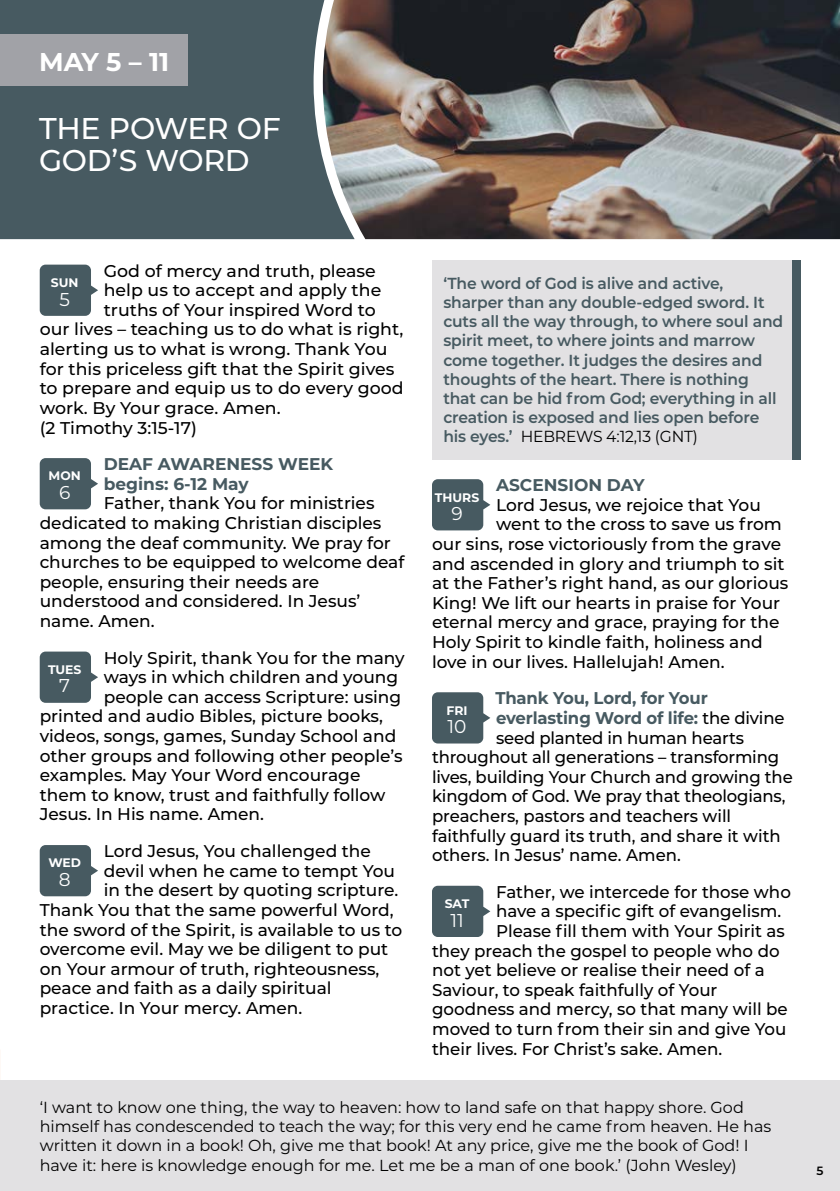
<style>
.page{position:relative;width:840px;height:1191px;background:#fff}
.page>*{position:absolute;margin:0;border:0;box-sizing:border-box;transform-origin:0 0}
.t1{font:500 30px/32px "Montserrat";letter-spacing:-.01em;color:#fff}
.t2{font:700 25.8px "Montserrat";color:#fff}
.t3{font:18.6px "Montserrat";color:#fff}
.t4{font:500 17px/19.6px "Montserrat";color:#000}
.t5{font:700 17px/19.6px "Montserrat";letter-spacing:-.01em;color:#475a61}
.t6{font:600 16px/19.2px "Montserrat";letter-spacing:-.01em;color:#475a61}
.t7{font:16px/19.2px "Montserrat";color:#000}
.t8{font:700 12.4px "Montserrat";color:#fff}
.t9{font:600 12px "Montserrat";color:#000}
.s1{font-weight:400;color:#000}
.s2{font-weight:500;color:#000}
</style>
<div class="page">
<div style="left:0;top:0;width:322px;height:239px;background:#475a61"></div>
<div style="left:0;top:34px;width:187px;height:52px;background:#a1a2a7"></div>
<img style="left:322px;top:0;width:517px;height:239px">
<div style="left:0;top:1081px;width:839px;height:110px;background:#e2e1e3"></div>
<svg style="left:40px;top:265px;width:58px;height:51px;background:#5d6d73"></svg>
<svg style="left:40px;top:458px;width:58px;height:51px;background:#5c6d73"></svg>
<svg style="left:40px;top:651px;width:58px;height:52px;background:#5f6f75"></svg>
<svg style="left:40px;top:845px;width:58px;height:51px;background:#5c6d73"></svg>
<div style="left:432px;top:260px;width:367px;height:199px;background:#e2e1e3"></div>
<svg style="left:432px;top:479px;width:58px;height:51px;background:#5c6d73"></svg>
<svg style="left:432px;top:692px;width:58px;height:51px;background:#5c6d73"></svg>
<svg style="left:432px;top:885px;width:58px;height:52px;background:#5e6f75"></svg>
<div style="left:791px;top:260px;width:8px;height:199px;background:#475a61"></div>
<h2 class="t2" style="left:39px;top:43px;width:132px">MAY 5 – 11</h2>
<h1 class="t1" style="left:39px;top:111px;width:243px">THE POWER OF<br>GOD’S WORD</h1>
<p class="t4" style="left:104px;top:260px;width:273px">God of mercy and truth, please</p>
<p class="t4" style="left:104px;top:280px;width:279px">help us to accept and apply the</p>
<p class="t4" style="left:104px;top:299px;width:273px">truths of Your inspired Word to</p>
<p class="t4" style="left:40px;top:319px;width:365px">our lives – teaching us to do what is right,</p>
<p class="t4" style="left:40px;top:338px;width:349px">alerting us to what is wrong. Thank You</p>
<p class="t4" style="left:40px;top:358px;width:356px">for this priceless gift that the Spirit gives</p>
<p class="t4" style="left:40px;top:378px;width:365px">to prepare and equip us to do every good</p>
<p class="t4" style="left:40px;top:397px;width:242px">work. By Your grace. Amen.</p>
<p class="t4" style="left:40px;top:417px;width:159px">(2 Timothy 3:15-17)</p>
<p class="t8" style="left:49px;top:467px;width:34px">MON</p>
<p class="t3" style="left:59px;top:479px;width:13px">6</p>
<p class="t8" style="left:51px;top:274px;width:29px">SUN</p>
<p class="t3" style="left:59px;top:286px;width:12px">5</p>
<p class="t5" style="left:104px;top:453px;width:231px">DEAF AWARENESS WEEK begins: 6-12 May</p>
<p class="t4" style="left:40px;top:493px;width:366px;text-indent:64px">Father, thank You for ministries dedicated to making Christian disciples among the deaf community. We pray for churches to be equipped to welcome deaf people, ensuring their needs are understood and considered. In Jesus’ name. Amen.</p>
<p class="t8" style="left:48px;top:660px;width:35px">TUES</p>
<p class="t3" style="left:59px;top:673px;width:12px">7</p>
<p class="t4" style="left:104px;top:647px;width:302px">Holy Spirit, thank You for the many</p>
<p class="t4" style="left:104px;top:666px;width:296px">ways in which children and young</p>
<p class="t4" style="left:104px;top:686px;width:299px">people can access Scripture: using</p>
<p class="t4" style="left:40px;top:706px;width:344px">printed and audio Bibles, picture books,</p>
<p class="t4" style="left:40px;top:725px;width:358px">videos, songs, games, Sunday School and</p>
<p class="t4" style="left:40px;top:745px;width:364px">other groups and following other people’s</p>
<p class="t4" style="left:40px;top:764px;width:322px">examples. May Your Word encourage</p>
<p class="t4" style="left:40px;top:784px;width:347px">them to know, trust and faithfully follow</p>
<p class="t4" style="left:40px;top:804px;width:226px">Jesus. In His name. Amen.</p>
<p class="t8" style="left:48px;top:854px;width:34px">WED</p>
<p class="t3" style="left:59px;top:866px;width:13px">8</p>
<p class="t4" style="left:104px;top:840px;width:268px">Lord Jesus, You challenged the</p>
<p class="t4" style="left:104px;top:860px;width:293px">devil when he came to tempt You</p>
<p class="t4" style="left:104px;top:879px;width:296px">in the desert by quoting scripture.</p>
<p class="t4" style="left:40px;top:899px;width:355px">Thank You that the same powerful Word,</p>
<p class="t4" style="left:40px;top:919px;width:364px">the sword of the Spirit, is available to us to</p>
<p class="t4" style="left:40px;top:938px;width:350px">overcome evil. May we be diligent to put</p>
<p class="t4" style="left:40px;top:958px;width:341px">on Your armour of truth, righteousness,</p>
<p class="t4" style="left:40px;top:977px;width:293px">peace and faith as a daily spiritual</p>
<p class="t4" style="left:40px;top:997px;width:264px">practice. In Your mercy. Amen.</p>
<p class="t6" style="left:443px;top:273px;width:341px">‘The word of God is alive and active, sharper than any double-edged sword. It cuts all the way through, to where soul and spirit meet, to where joints and marrow come together. It judges the desires and thoughts of the heart. There is nothing that can be hid from God; everything in all creation is exposed and lies open before his eyes.’ <span class="s1">HEBREWS 4:12,13 (GNT)</span></p>
<p class="t5" style="left:496px;top:474px;width:150px">ASCENSION DAY</p>
<p class="t4" style="left:496px;top:494px;width:266px">Lord Jesus, we rejoice that You</p>
<p class="t4" style="left:496px;top:514px;width:287px">went to the cross to save us from</p>
<p class="t4" style="left:432px;top:533px;width:350px">our sins, rose victoriously from the grave</p>
<p class="t4" style="left:432px;top:553px;width:354px">and ascended in glory and triumph to sit</p>
<p class="t4" style="left:432px;top:573px;width:358px">at the Father’s right hand, as our glorious</p>
<p class="t4" style="left:432px;top:592px;width:349px">King! We lift our hearts in praise for Your</p>
<p class="t4" style="left:432px;top:612px;width:349px">eternal mercy and grace, praying for the</p>
<p class="t4" style="left:432px;top:631px;width:332px">Holy Spirit to kindle faith, holiness and</p>
<p class="t4" style="left:432px;top:651px;width:294px">love in our lives. Hallelujah! Amen.</p>
<p class="t8" style="left:446px;top:701px;width:23px">FRI</p>
<p class="t3" style="left:447px;top:714px;width:20px">10</p>
<p class="t8" style="left:434px;top:488px;width:46px">THURS</p>
<p class="t3" style="left:451px;top:500px;width:13px">9</p>
<p class="t5" style="left:495px;top:687px;width:214px">Thank You, Lord, for Your</p>
<p class="t5" style="left:496px;top:707px;width:290px">everlasting Word of life: <span class="s2">the divine</span></p>
<p class="t4" style="left:496px;top:727px;width:249px">seed planted in human hearts</p>
<p class="t4" style="left:432px;top:746px;width:348px">throughout all generations – transforming</p>
<p class="t4" style="left:432px;top:766px;width:362px">lives, building Your Church and growing the</p>
<p class="t4" style="left:432px;top:786px;width:355px">kingdom of God. We pray that theologians,</p>
<p class="t4" style="left:432px;top:805px;width:300px">preachers, pastors and teachers will</p>
<p class="t4" style="left:432px;top:825px;width:350px">faithfully guard its truth, and share it with</p>
<p class="t4" style="left:432px;top:844px;width:250px">others. In Jesus’ name. Amen.</p>
<p class="t8" style="left:444px;top:894px;width:26px">SAT</p>
<p class="t3" style="left:450px;top:907px;width:15px">11</p>
<p class="t4" style="left:496px;top:881px;width:296px">Father, we intercede for those who</p>
<p class="t4" style="left:496px;top:901px;width:286px">have a specific gift of evangelism.</p>
<p class="t4" style="left:496px;top:920px;width:290px">Please fill them with Your Spirit as</p>
<p class="t4" style="left:432px;top:940px;width:349px">they preach the gospel to people who do</p>
<p class="t4" style="left:432px;top:959px;width:334px">not yet believe or realise their need of a</p>
<p class="t4" style="left:432px;top:979px;width:287px">Saviour, to speak faithfully of Your</p>
<p class="t4" style="left:432px;top:999px;width:357px">goodness and mercy, so that many will be</p>
<p class="t4" style="left:432px;top:1018px;width:355px">moved to turn from their sin and give You</p>
<p class="t4" style="left:432px;top:1038px;width:291px">their lives. For Christ’s sake. Amen.</p>
<p class="t7" style="left:40px;top:1097px;width:732px">‘I want to know one thing, the way to heaven: how to land safe on that happy shore. God himself has condescended to teach the way; for this very end he came from heaven. He has written it down in a book! Oh, give me that book! At any price, give me the book of God! I have it: here is knowledge enough for me. Let me be a man of one book.’ (John Wesley)</p>
<p class="t9" style="left:816px;top:1162px;width:9px">5</p>
</div>
